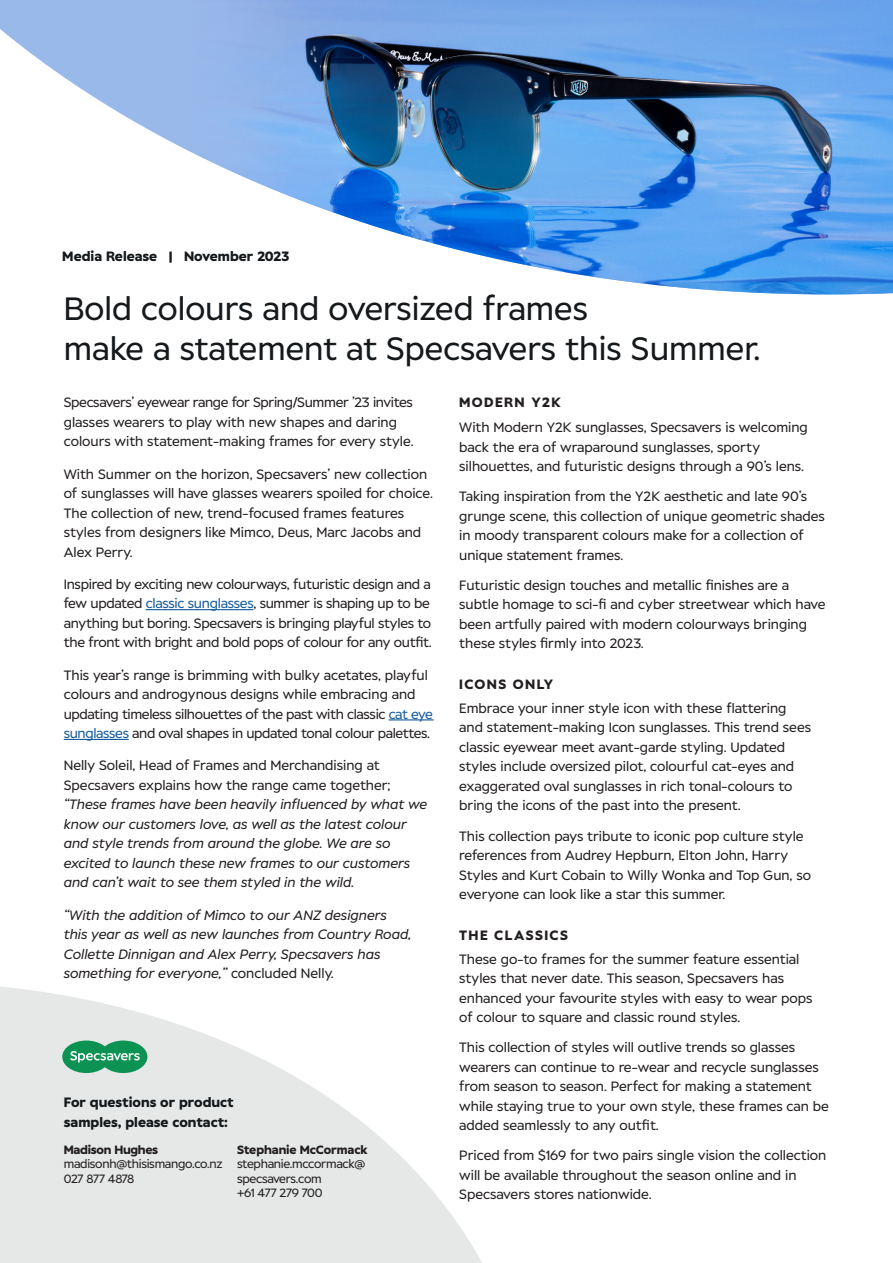
<style>
.page{position:relative;width:893px;height:1263px;background:#fff}
.page>*{position:absolute;margin:0;border:0;box-sizing:border-box;transform-origin:0 0}
.Subheading{font:32.25px/39.8px "Specsavers";color:#15191c}
.Body_Copy{font:13.5px/19.5px "Specsavers";color:#231f20}
.Body_Copy-2{font:italic 13.5px/19.5px "Specsavers";color:#231f20}
.Body_Copy-3{font:13.5px/19.5px "Specsavers";letter-spacing:-.02em;color:#231f20}
.Body_Copy-4{font:13.5px/19.5px "Specsavers";letter-spacing:-.025em;color:#231f20}
.Body_Copy-5{font:700 13.5px/19.5px "Specsavers";color:#15191c}
.Body_Copy-6{font:700 13.5px "Specsavers";letter-spacing:.1em;color:#231f20}
.Main_text_black{font:700 13.5px "Specsavers";color:#15191c}
.Body_Copy-7{font:12px/14.4px "Specsavers";letter-spacing:-.025em;color:#231f20}
.s1{color:#175d9e}
.s2{font-style:normal}
.s3{font-weight:700}
</style>
<div class="page">
<svg style="left:0;top:986px;width:482px;height:277px;fill:#e5e8e7"></svg>
<hr style="left:146px;top:609px;width:107px;height:1px;background:#175d9e">
<hr style="left:389px;top:719px;width:45px;height:1px;background:#175d9e">
<hr style="left:64px;top:739px;width:65px;height:1px;background:#175d9e">
<div style="left:99px;top:1040px;width:48px;height:33px;background:#0c9252;border-radius:50%"></div>
<div style="left:62px;top:1040px;width:48px;height:33px;background:#0c9252;border-radius:50%"></div>
<svg style="left:70px;top:1051px;width:70px;height:11px"></svg>
<svg style="left:0;top:0;width:181px;height:147px;fill:#99b9ea"></svg>
<img style="left:181px;top:0;width:712px;height:294px">
<p class="Main_text_black" style="left:62px;top:247px;width:228px">Media Release | November 2023</p>
<p class="Subheading" style="left:64px;top:289px;width:698px">Bold colours and oversized frames<br>make a statement at Specsavers this Summer.</p>
<p class="Body_Copy" style="left:64px;top:393px;width:351px">Specsavers’ eyewear range for Spring/Summer ’23 invites glasses wearers to play with new shapes and daring colours with statement-making frames for every style.</p>
<p class="Body_Copy" style="left:64px;top:464px;width:371px">With Summer on the horizon, Specsavers’ new collection of sunglasses will have glasses wearers spoiled for choice.<br>The collection of new, trend-focused frames features styles from designers like Mimco, Deus, Marc Jacobs and Alex Perry.</p>
<p class="Body_Copy-3" style="left:64px;top:574px;width:369px">Inspired by exciting new colourways, futuristic design and a few updated <span class="s1">classic sunglasses</span>, summer is shaping up to be anything but boring. Specsavers is bringing playful styles to the front with bright and bold pops of colour for any outfit.</p>
<p class="Body_Copy-4" style="left:64px;top:665px;width:370px">This year’s range is brimming with bulky acetates, playful colours and androgynous designs while embracing and updating timeless silhouettes of the past with classic <span class="s1">cat eye sunglasses</span> and oval shapes in updated tonal colour palettes.</p>
<p class="Body_Copy-2" style="left:64px;top:756px;width:365px"><span class="s2">Nelly Soleil, Head of Frames and Merchandising at Specsavers explains how the range came together; </span>“These frames have been heavily influenced by what we know our customers love, as well as the latest colour and style trends from around the globe. We are so excited to launch these new frames to our customers and can’t wait to see them styled in the wild.</p>
<p class="Body_Copy-2" style="left:64px;top:905px;width:349px">“With the addition of Mimco to our ANZ designers this year as well as new launches from Country Road, Collette Dinnigan and Alex Perry, Specsavers has something for everyone,” <span class="s2">concluded Nelly.</span></p>
<p class="Body_Copy-5" style="left:64px;top:1093px;width:172px">For questions or product samples, please contact:</p>
<p class="Body_Copy-7" style="left:64px;top:1142px;width:160px"><span class="s3">Madison Hughes </span>madisonh@thisismango.co.nz<br>027 877 4878</p>
<p class="Body_Copy-7" style="left:237px;top:1142px;width:132px"><span class="s3">Stephanie McCormack </span>stephanie.mccormack@ specsavers.com<br>+61 477 279 700</p>
<p class="Body_Copy-6" style="left:459px;top:394px;width:103px">MODERN Y2K</p>
<p class="Body_Copy" style="left:459px;top:418px;width:350px">With Modern Y2K sunglasses, Specsavers is welcoming back the era of wraparound sunglasses, sporty silhouettes, and futuristic designs through a 90’s lens.</p>
<p class="Body_Copy" style="left:459px;top:487px;width:367px">Taking inspiration from the Y2K aesthetic and late 90’s grunge scene, this collection of unique geometric shades in moody transparent colours make for a collection of unique statement frames.</p>
<p class="Body_Copy" style="left:459px;top:575px;width:368px">Futuristic design touches and metallic finishes are a subtle homage to sci-fi and cyber streetwear which have been artfully paired with modern colourways bringing these styles firmly into 2023.</p>
<p class="Body_Copy-6" style="left:459px;top:676px;width:95px">ICONS ONLY</p>
<p class="Body_Copy" style="left:459px;top:698px;width:353px">Embrace your inner style icon with these flattering and statement-making Icon sunglasses. This trend sees classic eyewear meet avant-garde styling. Updated styles include oversized pilot, colourful cat-eyes and exaggerated oval sunglasses in rich tonal-colours to bring the icons of the past into the present.</p>
<p class="Body_Copy" style="left:459px;top:826px;width:353px">This collection pays tribute to iconic pop culture style references from Audrey Hepburn, Elton John, Harry Styles and Kurt Cobain to Willy Wonka and Top Gun, so everyone can look like a star this summer.</p>
<p class="Body_Copy-6" style="left:459px;top:927px;width:110px">THE CLASSICS</p>
<p class="Body_Copy" style="left:459px;top:949px;width:355px">These go-to frames for the summer feature essential styles that never date. This season, Specsavers has enhanced your favourite styles with easy to wear pops of colour to square and classic round styles.</p>
<p class="Body_Copy" style="left:459px;top:1038px;width:371px">This collection of styles will outlive trends so glasses wearers can continue to re-wear and recycle sunglasses from season to season. Perfect for making a statement while staying true to your own style, these frames can be added seamlessly to any outfit.</p>
<p class="Body_Copy" style="left:459px;top:1146px;width:369px">Priced from $169 for two pairs single vision the collection will be available throughout the season online and in<br>Specsavers stores nationwide.</p>
</div>
